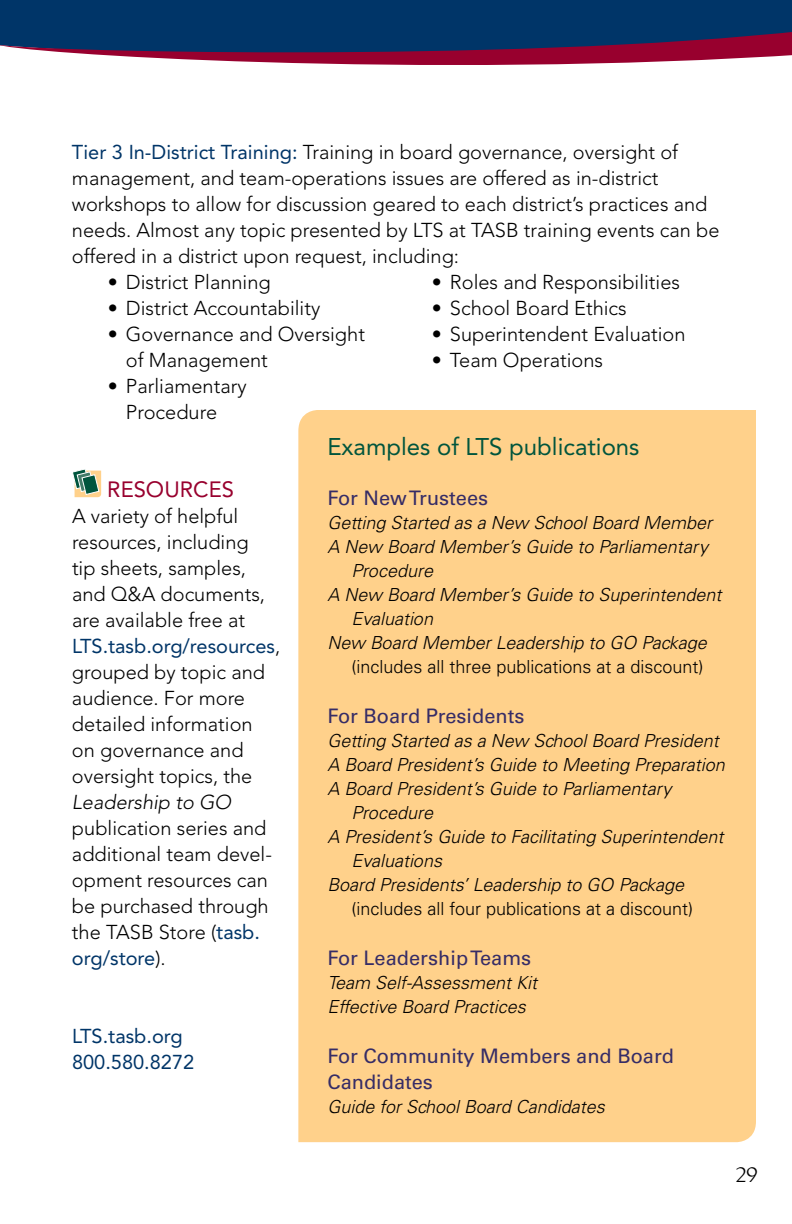
<style>
.page{position:relative;width:792px;height:1224px;background:#fff}
.page>*{position:absolute;margin:0;border:0;box-sizing:border-box;transform-origin:0 0}
.t1{font:24px "Avenir";color:#00553d}
.t2{font:22px "Avenir";color:#98002e}
.t3{font:300 20px/26px "Avenir";color:#000}
.t4{font:20px/26px "Univers";color:#362c66}
.t5{font:20px/26px "Avenir";color:#003568}
.t6{font:italic 300 20px "Avenir";color:#000}
.t7{font:20px "Brewery LT";color:#000}
.t8{font:italic 300 18px/24px "Univers";color:#000}
.t9{font:300 18px "Univers";color:#000}
.s1{font-weight:400;color:#003568}
</style>
<div class="page">
<svg style="left:72px;top:469px;width:29px;height:28px"></svg>
<div style="left:298px;top:410px;width:458px;height:732px;background:#ffd18b"></div>
<div style="left:0;top:0;width:792px;height:30px;background:#003568"></div>
<svg style="left:0;top:30px;width:792px;height:35px;background:#583c67"></svg>
<p class="t3" style="left:72px;top:139px;width:649px"><span class="s1">Tier 3 I n-District Training:</span> Training in board governance, oversight of management, and team-operations issues are offered as in-district workshops to allow for discussion geared to each district’s practices and needs. Almost any topic presented by LTS at TASB training events can be offered in a district upon request, including:</p>
<p class="t3" style="left:108px;top:269px;width:164px">• District Planning</p>
<p class="t3" style="left:432px;top:269px;width:250px">• Roles and Responsibilities</p>
<p class="t3" style="left:108px;top:295px;width:214px">• District Accountability</p>
<p class="t3" style="left:432px;top:295px;width:196px">• School Board Ethics</p>
<p class="t3" style="left:108px;top:321px;width:258px">• Governance and Oversight</p>
<p class="t3" style="left:432px;top:321px;width:255px">• Superintendent Evaluation</p>
<p class="t3" style="left:126px;top:347px;width:143px">of Management</p>
<p class="t3" style="left:432px;top:347px;width:173px">• Team Operations</p>
<p class="t3" style="left:108px;top:373px;width:140px;text-align:center">• Parliamentary<br>Procedure</p>
<p class="t2" style="left:107px;top:477px;width:128px">Resources</p>
<p class="t3" style="left:72px;top:503px;width:195px">A variety of helpful resources, including tip sheets, samples, and Q&amp;A documents, are available free at</p>
<p class="t5" style="left:72px;top:633px;width:4px">LTS</p>
<p class="t3" style="left:72px;top:633px;width:210px;text-indent:31px"><span class="s1">.tasb.org/resources</span>, grouped by topic and audience. For more detailed information on governance and oversight topics, the</p>
<p class="t6" style="left:72px;top:791px;width:161px">Leadership to GO</p>
<p class="t3" style="left:72px;top:815px;width:202px">publication series and additional team devel&shy;opment resources can be purchased through the TASB Store (<span class="s1">tasb. org/store</span>).</p>
<p class="t5" style="left:72px;top:1023px;width:124px;text-indent:31px">.tasb.org<br>800.580.8272</p>
<p class="t5" style="left:72px;top:1023px;width:4px">LTS</p>
<p class="t1" style="left:327px;top:433px;width:151px">Examples of LTS</p>
<p class="t1" style="left:509px;top:433px;width:132px">publications</p>
<p class="t4" style="left:327px;top:485px;width:162px">For N ew Trustees</p>
<p class="t8" style="left:327px;top:511px;width:386px">Getting Started as a New School Board Member</p>
<p class="t8" style="left:327px;top:535px;width:382px">A New Board Member’s Guide to Parliamentary</p>
<p class="t8" style="left:351px;top:559px;width:83px">Procedure</p>
<p class="t8" style="left:327px;top:583px;width:396px">A New Board Member’s Guide to Superintendent</p>
<p class="t8" style="left:351px;top:607px;width:83px">Evaluation</p>
<p class="t8" style="left:327px;top:631px;width:381px">New Board Member Leadership to GO Package</p>
<p class="t9" style="left:351px;top:656px;width:354px">(includes all three publications at a discount)</p>
<p class="t4" style="left:327px;top:703px;width:199px">For Board Presidents</p>
<p class="t8" style="left:327px;top:729px;width:393px">Getting Started as a New School Board President</p>
<p class="t8" style="left:327px;top:753px;width:399px">A Board President’s Guide to Meeting Preparation</p>
<p class="t8" style="left:327px;top:777px;width:346px">A Board President’s Guide to Parliamentary</p>
<p class="t8" style="left:351px;top:801px;width:83px">Procedure</p>
<p class="t8" style="left:327px;top:825px;width:398px">A President’s Guide to Facilitating Superintendent</p>
<p class="t8" style="left:351px;top:849px;width:92px">Evaluations</p>
<p class="t8" style="left:327px;top:873px;width:358px">Board Presidents’ Leadership to GO Package</p>
<p class="t9" style="left:351px;top:898px;width:343px">(includes all four publications at a discount)</p>
<p class="t4" style="left:327px;top:945px;width:205px">For Leadership Teams</p>
<p class="t8" style="left:327px;top:971px;width:211px">Team Self-Assessment Kit<br>Effective Board Practices</p>
<p class="t4" style="left:327px;top:1043px;width:348px">For Community Members and Board<br>Candidates</p>
<p class="t8" style="left:327px;top:1095px;width:279px">Guide for School Board Candidates</p>
<p class="t7" style="left:735px;top:1163px;width:24px">29</p>
</div>
